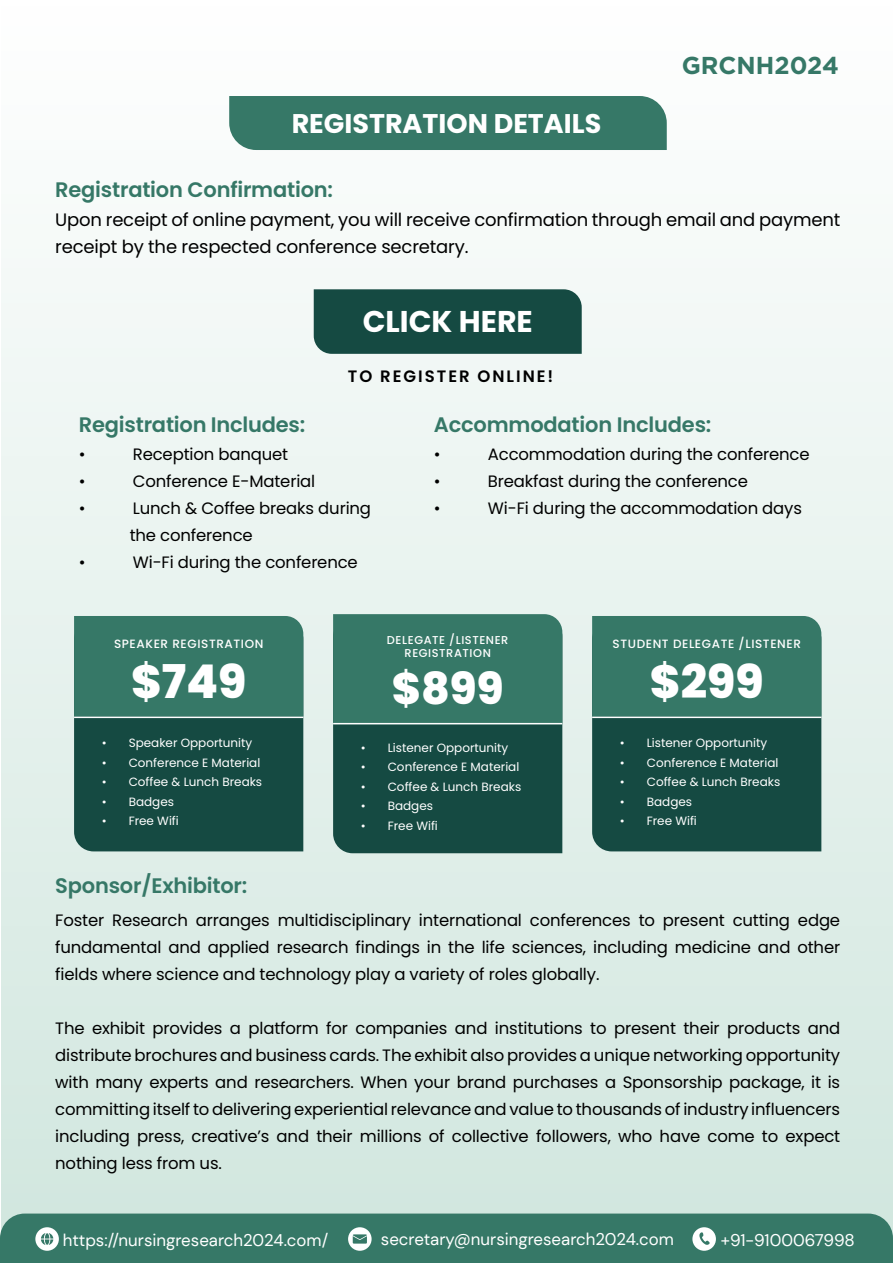
<style>
.page{position:relative;width:893px;height:1263px;background:#fff}
.page>*{position:absolute;margin:0;border:0;box-sizing:border-box;transform-origin:0 0}
.t1{font:800 46.5px "Poppins";color:#fff}
.t2{font:800 44.25px "Poppins";color:#fff}
.t3{font:700 30px "Poppins";color:#fff}
.t4{font:700 27px "Poppins";color:#fff}
.t5{font:700 24.45px "Gotham";color:#367867}
.t6{font:600 21px "Poppins";letter-spacing:-.01em;color:#367867}
.t7{font:18px/27px "Poppins";letter-spacing:-.01em;color:#000}
.t8{font:16.8px "DM Sans";color:#fff}
.t9{font:16.5px/27px "Poppins";letter-spacing:-.01em;color:#000;text-align:justify}
.t10{font:600 16.5px "Poppins";letter-spacing:.12em;color:#000}
.t11{font:12px "Poppins";color:#fff}
.t12{font:500 12px "Poppins";letter-spacing:.05em;color:#fff}
.t13{font:500 11.4px/13.6px "Poppins";letter-spacing:.05em;color:#fff;text-align:center}
</style>
<div class="page">
<div style="left:1px;top:1px;width:891px;height:1261px;background:linear-gradient(to bottom,#fefefe,#cfe5dd)"></div>
<div style="left:0;top:1213px;width:893px;height:50px;background:#367867"></div>
<div style="left:229px;top:96px;width:438px;height:54px;background:#367867"></div>
<div style="left:314px;top:289px;width:268px;height:65px;background:#154a42"></div>
<div style="left:74px;top:718px;width:229px;height:133px;background:#154a42"></div>
<div style="left:74px;top:616px;width:229px;height:100px;background:#367867"></div>
<hr style="left:74px;top:716px;width:229px;height:2px;background:#fff">
<div style="left:333px;top:724px;width:229px;height:129px;background:#154a42"></div>
<div style="left:333px;top:614px;width:229px;height:109px;background:#367867"></div>
<hr style="left:333px;top:723px;width:229px;height:1px;background:#fff">
<div style="left:592px;top:718px;width:229px;height:133px;background:#154a42"></div>
<div style="left:592px;top:616px;width:229px;height:100px;background:#367867"></div>
<hr style="left:592px;top:716px;width:229px;height:2px;background:#fff">
<h3 class="t4" style="left:292px;top:108px;width:311px">REGISTRATION DETAILS</h3>
<p class="t6" style="left:55px;top:177px;width:279px">Registration Confirmation:</p>
<h3 class="t5" style="left:682px;top:49px;width:159px">GRCNH2024</h3>
<p class="t7" style="left:55px;top:206px;width:786px">Upon receipt of online payment, you will receive confirmation through email and payment receipt by the respected conference secretary.</p>
<h3 class="t3" style="left:363px;top:304px;width:172px">CLICK HERE</h3>
<p class="t10" style="left:348px;top:366px;width:207px">TO REGISTER ONLINE!</p>
<p class="t6" style="left:79px;top:412px;width:228px">Registration Includes:</p>
<p class="t9" style="left:79px;top:441px;width:8px">•</p>
<p class="t9" style="left:133px;top:441px;width:157px">Reception banquet</p>
<p class="t9" style="left:79px;top:468px;width:8px">•</p>
<p class="t9" style="left:133px;top:468px;width:184px">Conference E-Material</p>
<p class="t9" style="left:79px;top:495px;width:8px">•</p>
<p class="t9" style="left:130px;top:495px;width:243px">Lunch &amp; Coffee breaks during the conference</p>
<p class="t9" style="left:79px;top:549px;width:8px">•</p>
<p class="t9" style="left:133px;top:549px;width:226px">Wi-Fi during the conference</p>
<p class="t6" style="left:434px;top:412px;width:279px">Accommodation Includes:</p>
<p class="t9" style="left:434px;top:441px;width:8px">•</p>
<p class="t9" style="left:488px;top:441px;width:323px">Accommodation during the conference</p>
<p class="t9" style="left:434px;top:468px;width:8px">•</p>
<p class="t9" style="left:488px;top:468px;width:262px">Breakfast during the conference</p>
<p class="t9" style="left:434px;top:495px;width:8px">•</p>
<p class="t9" style="left:488px;top:495px;width:316px">Wi-Fi during the accommodation days</p>
<p class="t12" style="left:114px;top:637px;width:151px">SPEAKER REGISTRATION</p>
<h1 class="t1" style="left:131px;top:654px;width:117px">$749</h1>
<p class="t11" style="left:102px;top:736px;width:152px">• Speaker Opportunity</p>
<p class="t11" style="left:102px;top:755px;width:160px">• Conference E Material</p>
<p class="t11" style="left:102px;top:775px;width:162px">• Coffee &amp; Lunch Breaks</p>
<p class="t11" style="left:102px;top:794px;width:74px">• Badges</p>
<p class="t11" style="left:102px;top:814px;width:79px">• Free Wifi</p>
<p class="t6" style="left:55px;top:873px;width:194px">Sponsor/Exhibitor:</p>
<p class="t13" style="left:387px;top:633px;width:123px">DELEGATE /LISTENER<br>REGISTRATION</p>
<h2 class="t2" style="left:392px;top:662px;width:113px">$899</h2>
<p class="t11" style="left:361px;top:741px;width:149px">• Listener Opportunity</p>
<p class="t11" style="left:361px;top:760px;width:160px">• Conference E Material</p>
<p class="t11" style="left:361px;top:780px;width:162px">• Coffee &amp; Lunch Breaks</p>
<p class="t11" style="left:361px;top:799px;width:74px">• Badges</p>
<p class="t11" style="left:361px;top:819px;width:79px">• Free Wifi</p>
<p class="t12" style="left:613px;top:637px;width:190px">STUDENT DELEGATE /LISTENER</p>
<h1 class="t1" style="left:650px;top:654px;width:115px">$299</h1>
<p class="t11" style="left:620px;top:736px;width:149px">• Listener Opportunity</p>
<p class="t11" style="left:620px;top:755px;width:160px">• Conference E Material</p>
<p class="t11" style="left:620px;top:775px;width:162px">• Coffee &amp; Lunch Breaks</p>
<p class="t11" style="left:620px;top:794px;width:74px">• Badges</p>
<p class="t11" style="left:620px;top:814px;width:79px">• Free Wifi</p>
<p class="t9" style="left:55px;top:906px;width:786px">Foster Research arranges multidisciplinary international conferences to present cutting edge fundamental and applied research findings in the life sciences, including medicine and other fields where science and technology play a variety of roles globally.</p>
<p class="t9" style="left:55px;top:1014px;width:786px">The exhibit provides a platform for companies and institutions to present their products and distribute brochures and business cards. The exhibit also provides a unique networking opportunity with many experts and researchers. When your brand purchases a Sponsorship package, it is committing itself to delivering experiential relevance and value to thousands of industry influencers including press, creative’s and their millions of collective followers, who have come to expect nothing less from us.</p>
<p class="t8" style="left:63px;top:1229px;width:267px">https://nursingresearch2024.com/</p>
<p class="t8" style="left:381px;top:1228px;width:295px">secretary@nursingresearch2024.com</p>
<p class="t8" style="left:720px;top:1229px;width:136px">+91-9100067998</p>
</div>
